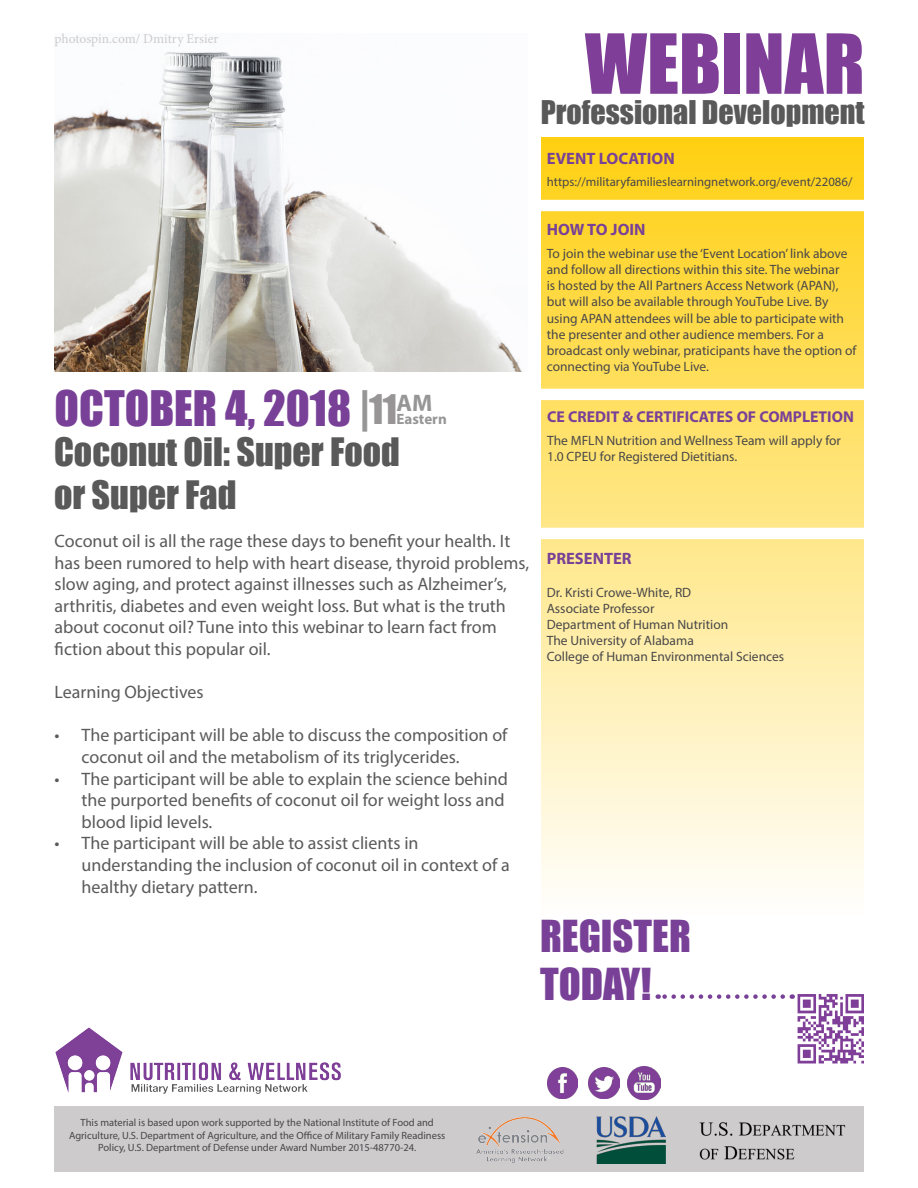
<style>
.page{position:relative;width:918px;height:1188px;background:#fff}
.page>*{position:absolute;margin:0;border:0;box-sizing:border-box;transform-origin:0 0}
.t1{font:76.5px "Impact";color:#7f3f98}
.t2{font:45px "Impact";color:#784197}
.t3{font:40.5px "Impact";color:#784197}
.t4{font:37.5px "Impact";color:#979595}
.t5{font:36px/43.2px "Impact";color:#5a5959}
.t6{font:30px "Impact";color:#5a5959}
.t7{font:700 24px "Myriad Pro";color:#969696}
.t8{font:18px/21.6px "Myriad Pro";color:#5a5a5a}
.t9{font:700 16.5px "Myriad Pro";color:#784197}
.t10{font:700 15.75px "Myriad Pro";color:#784197}
.t11{font:700 15px "Myriad Pro";color:#969696}
.t12{font:13.5px/16.2px "Myriad Pro";color:#494849}
.t13{font:13.5px "Minion Pro";color:#cecbcc}
.t14{font:12.75px "Myriad Pro";color:#494849}
.t15{font:10.5px/12.6px "Myriad Pro";color:#474648;text-align:center}
.s1{color:#969696}
</style>
<div class="page">
<div style="left:542px;top:137px;width:322px;height:778px;background:linear-gradient(to bottom,#ffd012,#fffefc)"></div>
<div style="left:54px;top:1106px;width:810px;height:66px;background:#cecbcc"></div>
<img style="left:55px;top:52px;width:467px;height:320px">
<img style="left:597px;top:1117px;width:68px;height:47px">
<img style="left:699px;top:1122px;width:147px;height:38px">
<img style="left:477px;top:1117px;width:86px;height:46px">
<img style="left:589px;top:1068px;width:30px;height:30px">
<img style="left:628px;top:1067px;width:32px;height:32px">
<img style="left:547px;top:1067px;width:31px;height:31px">
<img style="left:789px;top:994px;width:75px;height:70px">
<svg style="left:658px;top:994px;width:125px;height:5px"></svg>
<div style="left:540px;top:200px;width:325px;height:11px;background:#fff"></div>
<div style="left:540px;top:389px;width:325px;height:11px;background:#fff"></div>
<div style="left:540px;top:528px;width:325px;height:11px;background:#fff"></div>
<img style="left:55px;top:1027px;width:286px;height:67px">
<p class="t13" style="left:55px;top:30px;width:165px">photospin.com/ Dmitry Ersier</p>
<p class="t1" style="left:585px;top:4px;width:281px">WEBINAR</p>
<p class="t6" style="left:541px;top:89px;width:326px">Professional Development</p>
<p class="t9" style="left:547px;top:148px;width:130px">EVENT LOCATION</p>
<p class="t14" style="left:547px;top:174px;width:307px">https://militaryfamilieslearningnetwork.org/event/22086/</p>
<p class="t2" style="left:55px;top:374px;width:318px">OCTOBER 4, 2018 <span class="s1">|</span></p>
<p class="t5" style="left:54px;top:429px;width:348px">Coconut Oil: Super Food or Super Fad</p>
<p class="t8" style="left:55px;top:530px;width:476px">Coconut oil is all the rage these days to benefit your health. It has been rumored to help with heart disease, thyroid problems, slow aging, and protect against illnesses such as Alzheimer’s, arthritis, diabetes and even weight loss. But what is the truth about coconut oil? Tune into this webinar to learn fact from fiction about this popular oil.</p>
<p class="t8" style="left:55px;top:681px;width:151px">Learning Objectives</p>
<p class="t8" style="left:82px;top:724px;width:427px;text-indent:-27px">• The participant will be able to discuss the composition of coconut oil and the metabolism of its triglycerides.</p>
<p class="t8" style="left:82px;top:767px;width:428px;text-indent:-27px">• The participant will be able to explain the science behind the purported benefits of coconut oil for weight loss and blood lipid levels.</p>
<p class="t8" style="left:82px;top:832px;width:430px;text-indent:-27px">• The participant will be able to assist clients in understanding the inclusion of coconut oil in context of a healthy dietary pattern.</p>
<p class="t4" style="left:369px;top:380px;width:30px">11</p>
<p class="t7" style="left:397px;top:387px;width:38px">AM</p>
<p class="t11" style="left:397px;top:409px;width:52px">Eastern</p>
<p class="t9" style="left:547px;top:219px;width:100px">HOW TO JOIN</p>
<p class="t12" style="left:547px;top:245px;width:311px">To join the webinar use the ‘Event Location’ link above and follow all directions within this site. The webinar<br>is hosted by the All Partners Access Network (APAN), but will also be available through YouTube Live. By using APAN attendees will be able to participate with the presenter and other audience members. For a broadcast only webinar, praticipants have the option of connecting via YouTube Live.</p>
<p class="t10" style="left:547px;top:406px;width:308px">CE CREDIT &amp; CERTIFICATES OF COMPLETION</p>
<p class="t12" style="left:547px;top:432px;width:295px">The MFLN Nutrition and Wellness Team will apply for<br>1.0 CPEU for Registered Dietitians.</p>
<p class="t9" style="left:547px;top:548px;width:86px">PRESENTER</p>
<p class="t12" style="left:547px;top:584px;width:146px">Dr. Kristi Crowe-White, RD</p>
<p class="t12" style="left:547px;top:600px;width:109px">Associate Professor</p>
<p class="t12" style="left:547px;top:616px;width:183px">Department of Human Nutrition</p>
<p class="t12" style="left:547px;top:632px;width:149px">The University of Alabama</p>
<p class="t12" style="left:547px;top:649px;width:239px">College of Human Environmental Sciences</p>
<p class="t3" style="left:540px;top:904px;width:152px">REGISTER</p>
<p class="t3" style="left:540px;top:953px;width:113px">TODAY!</p>
<p class="t15" style="left:69px;top:1116px;width:378px">This material is based upon work supported by the National Institute of Food and<br>Agriculture, U.S. Department of Agriculture, and the Office of Military Family Readiness<br>Policy, U.S. Department of Defense under Award Number 2015-48770-24.</p>
</div>
